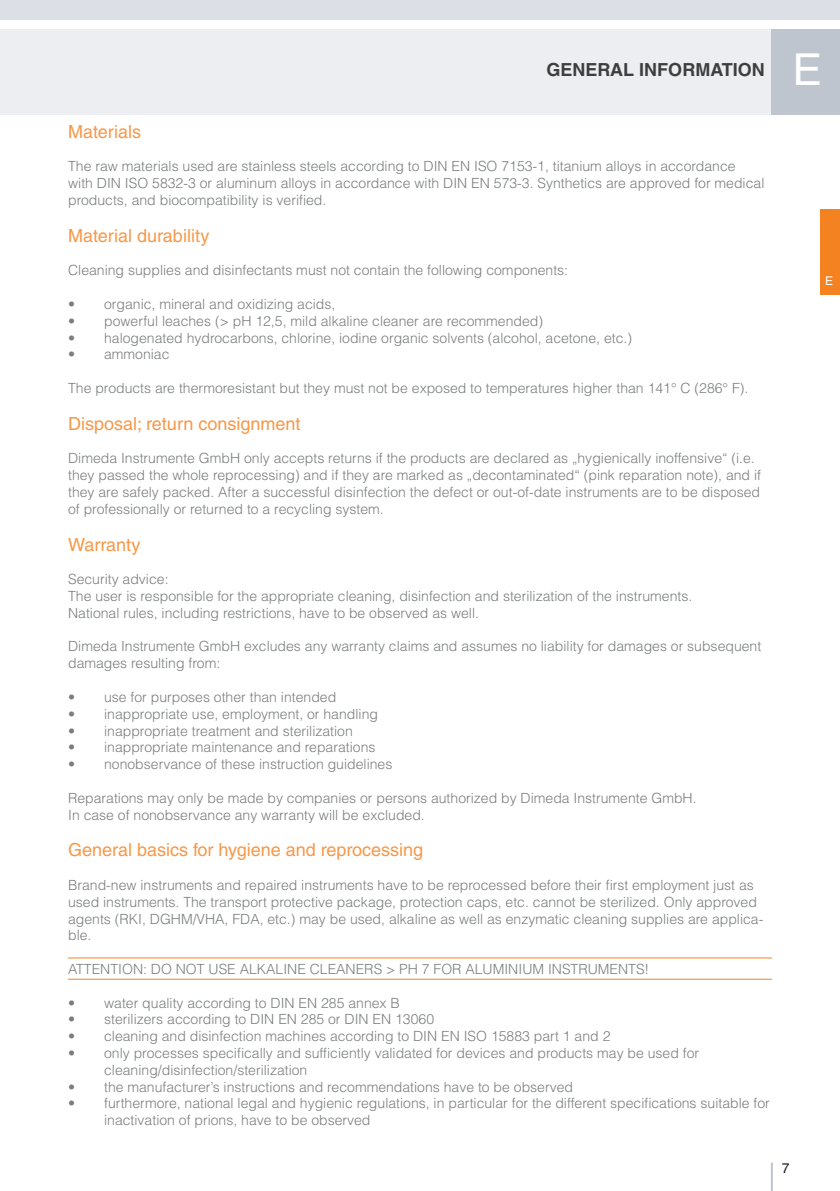
<style>
.page{position:relative;width:840px;height:1191px;background:#fff}
.page>*{position:absolute;margin:0;border:0;box-sizing:border-box;transform-origin:0 0}
.Kapitelnummer{font:44px "Helvetica LT Std";color:#fff}
.Fließtext_überschrif{font:18px "Helvetica LT Std";color:#f79848}
.Kapitel__links{font:700 18px "Helvetica LT Std";color:#3e3e3f}
.Fließtext{font:300 14px/16.8px "Helvetica LT Std";color:#7a7d7e}
.t1{font:14px "Helvetica LT Std";color:#231f20}
.Kapitel_Reiter_Zahl{font:12px "Helvetica LT Std";color:#fff}
</style>
<div class="page">
<div style="left:0;top:0;width:839px;height:20px;background:#dcdfe5"></div>
<div style="left:0;top:30px;width:771px;height:85px;background:#eceef1"></div>
<div style="left:771px;top:30px;width:68px;height:85px;background:#bfc5cf"></div>
<hr style="left:770px;top:1162px;width:2px;height:29px;background:#bfc5cf">
<div style="left:819px;top:210px;width:20px;height:85px;background:#f58220"></div>
<hr style="left:68px;top:957px;width:703px;height:1px;background:#f58220">
<hr style="left:68px;top:978px;width:703px;height:1px;background:#f58220">
<p class="Kapitel__links" style="left:546px;top:59px;width:220px">GENERAL INFORMATION</p>
<p class="Kapitelnummer" style="left:792px;top:44px;width:31px">E</p>
<p class="Fließtext_überschrif" style="left:68px;top:121px;width:74px">Materials</p>
<p class="Fließtext" style="left:68px;top:158px;width:697px">The raw materials used are stainless steels according to DIN EN ISO 7153-1, titanium alloys in accordance<br>with DIN ISO 5832-3 or aluminum alloys in accordance with DIN EN 573-3. Synthetics are approved for medical products, and biocompatibility is verified.</p>
<p class="Fließtext_überschrif" style="left:68px;top:225px;width:143px">Material durability</p>
<p class="Fließtext" style="left:68px;top:262px;width:501px">Cleaning supplies and disinfectants must not contain the following components:</p>
<p class="Fließtext" style="left:68px;top:295px;width:269px">• organic, mineral and oxidizing acids,</p>
<p class="Fließtext" style="left:68px;top:312px;width:476px">• powerful leaches (&gt; pH 12,5, mild alkaline cleaner are recommended)</p>
<p class="Fließtext" style="left:68px;top:329px;width:565px">• halogenated hydrocarbons, chlorine, iodine organic solvents (alcohol, acetone, etc.)</p>
<p class="Fließtext" style="left:68px;top:346px;width:103px">• ammoniac</p>
<p class="Fließtext" style="left:68px;top:379px;width:681px">The products are thermoresistant but they must not be exposed to temperatures higher than 141° C (286° F).</p>
<p class="Fließtext_überschrif" style="left:68px;top:413px;width:234px">Disposal; return consignment</p>
<p class="Fließtext" style="left:68px;top:450px;width:694px">Dimeda Instrumente GmbH only accepts returns if the products are declared as „hygienically inoffensive“ (i.e. they passed the whole reprocessing) and if they are marked as „decontaminated“ (pink reparation note), and if they are safely packed. After a successful disinfection the defect or out-of-date instruments are to be disposed of professionally or returned to a recycling system.</p>
<p class="Fließtext_überschrif" style="left:68px;top:534px;width:74px">Warranty</p>
<p class="Fließtext" style="left:68px;top:571px;width:102px">Security advice:</p>
<p class="Fließtext" style="left:68px;top:587px;width:625px">The user is responsible for the appropriate cleaning, disinfection and sterilization of the instruments.</p>
<p class="Fließtext" style="left:68px;top:604px;width:412px">National rules, including restrictions, have to be observed as well.</p>
<p class="Fließtext" style="left:68px;top:638px;width:694px">Dimeda Instrumente GmbH excludes any warranty claims and assumes no liability for damages or subsequent damages resulting from:</p>
<p class="Fließtext" style="left:68px;top:688px;width:269px">• use for purposes other than intended</p>
<p class="Fließtext" style="left:68px;top:705px;width:311px">• inappropriate use, employment, or handling</p>
<p class="Fließtext" style="left:68px;top:722px;width:286px">• inappropriate treatment and sterilization</p>
<p class="Fließtext" style="left:68px;top:739px;width:309px">• inappropriate maintenance and reparations</p>
<p class="Fließtext" style="left:68px;top:755px;width:325px">• nonobservance of these instruction guidelines</p>
<p class="Fließtext" style="left:68px;top:789px;width:629px">Reparations may only be made by companies or persons authorized by Dimeda Instrumente GmbH.</p>
<p class="Fließtext" style="left:68px;top:806px;width:358px">In case of nonobservance any warranty will be excluded.</p>
<p class="Fließtext_überschrif" style="left:68px;top:839px;width:356px">General basics for hygiene and reprocessing</p>
<p class="Fließtext" style="left:68px;top:876px;width:696px">Brand-new instruments and repaired instruments have to be reprocessed before their first employment just as used instruments. The transport protective package, protection caps, etc. cannot be sterilized. Only approved agents (RKI, DGHM/VHA, FDA, etc.) may be used, alkaline as well as enzymatic cleaning supplies are applica&shy;ble.</p>
<p class="Fließtext" style="left:68px;top:960px;width:582px">ATTENTION: DO NOT USE ALKALINE CLEANERS &gt; PH 7 FOR ALUMINIUM INSTRUMENTS!</p>
<p class="Fließtext" style="left:68px;top:994px;width:333px">• water quality according to DIN EN 285 annex B</p>
<p class="Fließtext" style="left:68px;top:1011px;width:367px">• sterilizers according to DIN EN 285 or DIN EN 13060</p>
<p class="Fließtext" style="left:68px;top:1027px;width:543px">• cleaning and disinfection machines according to DIN EN ISO 15883 part 1 and 2</p>
<p class="Fließtext" style="left:104px;top:1044px;width:596px;text-indent:-36px">• only processes specifically and sufficiently validated for devices and products may be used for cleaning/disinfection/sterilization</p>
<p class="Fließtext" style="left:68px;top:1078px;width:506px">• the manufacturer’s instructions and recommendations have to be observed</p>
<p class="Fließtext" style="left:104px;top:1095px;width:666px;text-indent:-36px">• furthermore, national legal and hygienic regulations, in particular for the different specifications suitable for inactivation of prions, have to be observed</p>
<p class="t1" style="left:781px;top:1159px;width:9px">7</p>
<p class="Kapitel_Reiter_Zahl" style="left:824px;top:274px;width:10px">E</p>
</div>
